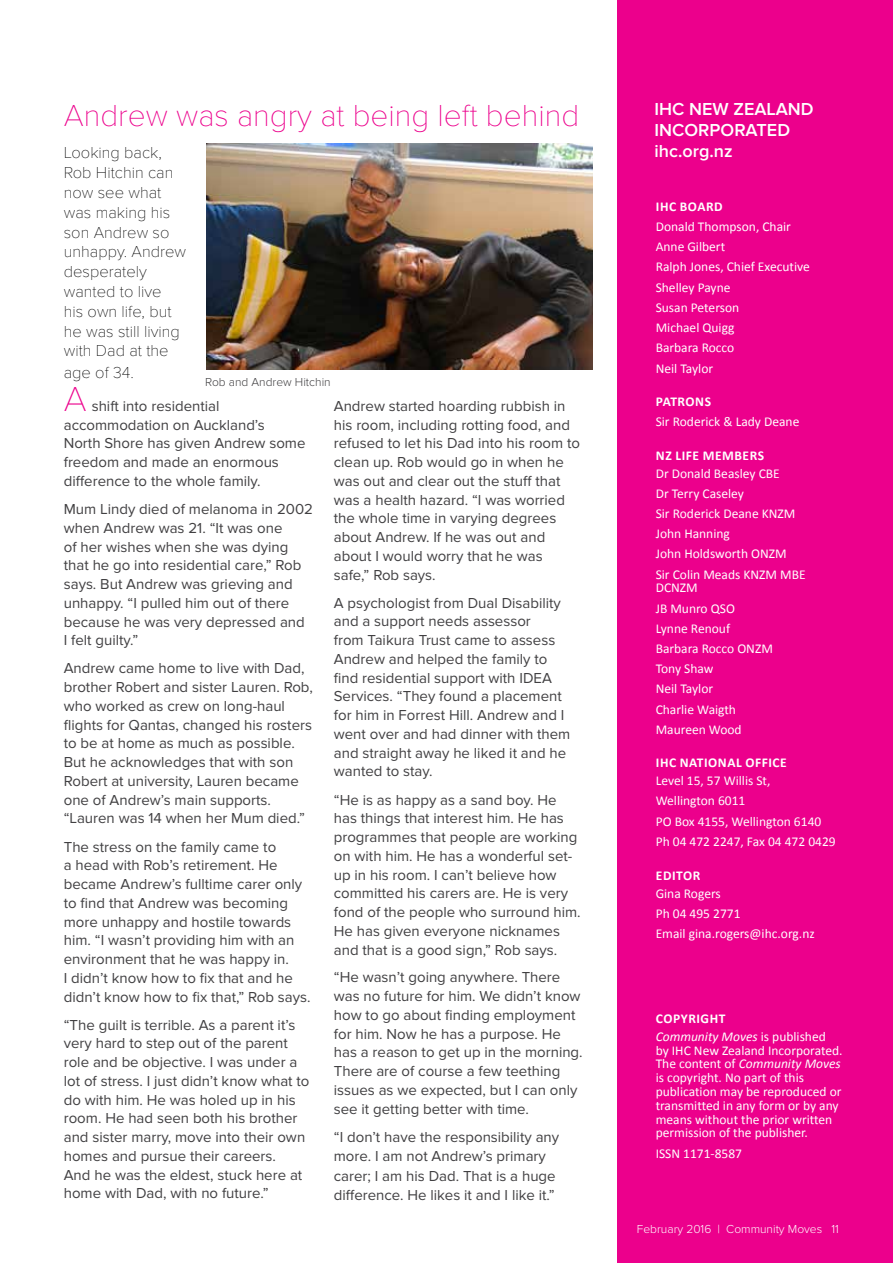
<style>
.page{position:relative;width:893px;height:1263px;background:#fff}
.page>*{position:absolute;margin:0;border:0;box-sizing:border-box;transform-origin:0 0}
.t1{font:100 36px "Proxima Nova T";color:#ec008c}
.t2{font:100 31.5px "Proxima Nova T";color:#ec008c}
.t3{font:600 18px/21px "Proxima Nova";color:#fff}
.t4{font:100 16.5px/19.8px "Proxima Nova T";color:#000}
.t5{font:15px/18.8px "Proxima Nova";color:#414042}
.t6{font:13.5px/20.2px "Calibri";color:#fff}
.t7{font:700 13.5px "Calibri";letter-spacing:.04em;color:#fff}
.t8{font:italic 13.5px/18px "Calibri";color:#fff}
.t9{font:300 12px "Proxima Nova";color:#fff}
.t10{font:300 12px "Proxima Nova";color:#414042}
.s1{font-weight:700;font-style:normal}
.s2{font-style:normal}
.s3{font-style:italic}
</style>
<div class="page">
<div style="left:618px;top:0;width:275px;height:1263px;background:#ec008c"></div>
<img style="left:206px;top:144px;width:386px;height:225px">
<h2 class="t2" style="left:64px;top:98px;width:517px">Andrew was angry at being left behind</h2>
<p class="t4" style="left:64px;top:143px;width:124px">Looking back,<br>Rob Hitchin can now see what was making his son Andrew so unhappy. Andrew desperately wanted to live<br>his own life, but he was still living with Dad at the</p>
<p class="t4" style="left:64px;top:363px;width:72px">age of 34.</p>
<h1 class="t1" style="left:64px;top:378px;width:24px">A</h1>
<p class="t10" style="left:205px;top:376px;width:127px">Rob and Andrew Hitchin</p>
<p class="t5" style="left:64px;top:397px;width:243px;text-indent:28px">shift into residential accommodation on Auckland’s<br>North Shore has given Andrew some freedom and made an enormous difference to the whole family.</p>
<p class="t5" style="left:64px;top:500px;width:251px">Mum Lindy died of melanoma in 2002 when Andrew was 21. “It was one<br>of her wishes when she was dying that he go into residential care,” Rob says. But Andrew was grieving and unhappy. “I pulled him out of there because he was very depressed and<br>I felt guilty.”</p>
<p class="t5" style="left:64px;top:659px;width:251px">Andrew came home to live with Dad, brother Robert and sister Lauren. Rob, who worked as crew on long-haul flights for Qantas, changed his rosters to be at home as much as possible.<br>But he acknowledges that with son Robert at university, Lauren became one of Andrew’s main supports. “Lauren was 14 when her Mum died.”</p>
<p class="t5" style="left:64px;top:837px;width:248px">The stress on the family came to<br>a head with Rob’s retirement. He became Andrew’s fulltime carer only to find that Andrew was becoming more unhappy and hostile towards him. “I wasn’t providing him with an environment that he was happy in.<br>I didn’t know how to fix that and he didn’t know how to fix that,” Rob says.</p>
<p class="t5" style="left:64px;top:1015px;width:247px">“The guilt is terrible. As a parent it’s very hard to step out of the parent role and be objective. I was under a lot of stress. I just didn’t know what to do with him. He was holed up in his room. He had seen both his brother and sister marry, move into their own homes and pursue their careers.<br>And he was the eldest, stuck here at home with Dad, with no future.”</p>
<p class="t5" style="left:334px;top:397px;width:248px">Andrew started hoarding rubbish in his room, including rotting food, and refused to let his Dad into his room to clean up. Rob would go in when he was out and clear out the stuff that was a health hazard. “I was worried the whole time in varying degrees about Andrew. If he was out and about I would worry that he was safe,” Rob says.</p>
<p class="t5" style="left:334px;top:593px;width:238px">A psychologist from Dual Disability and a support needs assessor<br>from Taikura Trust came to assess<br>Andrew and helped the family to find residential support with IDEA<br>Services. “They found a placement for him in Forrest Hill. Andrew and I went over and had dinner with them and straight away he liked it and he wanted to stay.</p>
<p class="t5" style="left:334px;top:790px;width:248px">“He is as happy as a sand boy. He has things that interest him. He has programmes that people are working on with him. He has a wonderful set&shy;up in his room. I can’t believe how committed his carers are. He is very fond of the people who surround him.<br>He has given everyone nicknames and that is a good sign,” Rob says.</p>
<p class="t5" style="left:334px;top:968px;width:250px">“He wasn’t going anywhere. There was no future for him. We didn’t know how to go about finding employment for him. Now he has a purpose. He has a reason to get up in the morning.<br>There are of course a few teething issues as we expected, but I can only see it getting better with time.</p>
<p class="t5" style="left:334px;top:1127px;width:227px;line-height:19.5px">“I don’t have the responsibility any more. I am not Andrew’s primary carer; I am his Dad. That is a huge difference. He likes it and I like it.”</p>
<p class="t3" style="left:655px;top:99px;width:161px">IHC NEW ZEALAND<br>INCORPORATED ihc.org.nz</p>
<p class="t7" style="left:656px;top:198px;width:68px">IHC BOARD</p>
<p class="t6" style="left:656px;top:216px;width:156px">Donald Thompson, Chair<br>Anne Gilbert<br>Ralph Jones, Chief Executive<br>Shelley Payne<br>Susan Peterson<br>Michael Quigg<br>Barbara Rocco<br>Neil Taylor</p>
<p class="t7" style="left:656px;top:393px;width:57px">PATRONS</p>
<p class="t6" style="left:656px;top:412px;width:145px">Sir Roderick &amp; Lady Deane</p>
<p class="t7" style="left:656px;top:447px;width:110px">NZ LIFE MEMBERS</p>
<p class="t6" style="left:656px;top:463px;width:151px">Dr Donald Beasley CBE<br>Dr Terry Caseley<br>Sir Roderick Deane KNZM<br>John Hanning<br>John Holdsworth ONZM<br>Sir Colin Meads KNZM MBE</p>
<p class="t6" style="left:656px;top:578px;width:119px">DCNZM<br>JB Munro QSO<br>Lynne Renouf<br>Barbara Rocco ONZM<br>Tony Shaw<br>Neil Taylor<br>Charlie Waigth<br>Maureen Wood</p>
<p class="t7" style="left:656px;top:754px;width:132px">IHC NATIONAL OFFICE</p>
<p class="t6" style="left:656px;top:770px;width:182px">Level 15, 57 Willis St,<br>Wellington 6011<br>PO Box 4155, Wellington 6140<br>Ph 04 472 2247, Fax 04 472 0429</p>
<p class="t7" style="left:656px;top:866px;width:46px">EDITOR</p>
<p class="t6" style="left:656px;top:883px;width:161px">Gina Rogers<br>Ph 04 495 2771<br>Email gina.rogers@ihc.org.nz</p>
<p class="t8" style="left:656px;top:1009px;width:172px"><span class="s1">COPYRIGHT<br></span>Community Moves <span class="s2">is published</span></p>
<p class="t6" style="left:656px;top:1043px;width:188px;line-height:13.8px">by IHC New Zealand Incorporated.<br>The content of <span class="s3">Community Moves </span>is copyright. No part of this publication may be reproduced or transmitted in any form or by any means without the prior written permission of the publisher.</p>
<p class="t6" style="left:656px;top:1143px;width:88px">ISSN 1171-8587</p>
<p class="t9" style="left:637px;top:1222px;width:203px">February 2016 | Community Moves 11</p>
</div>
